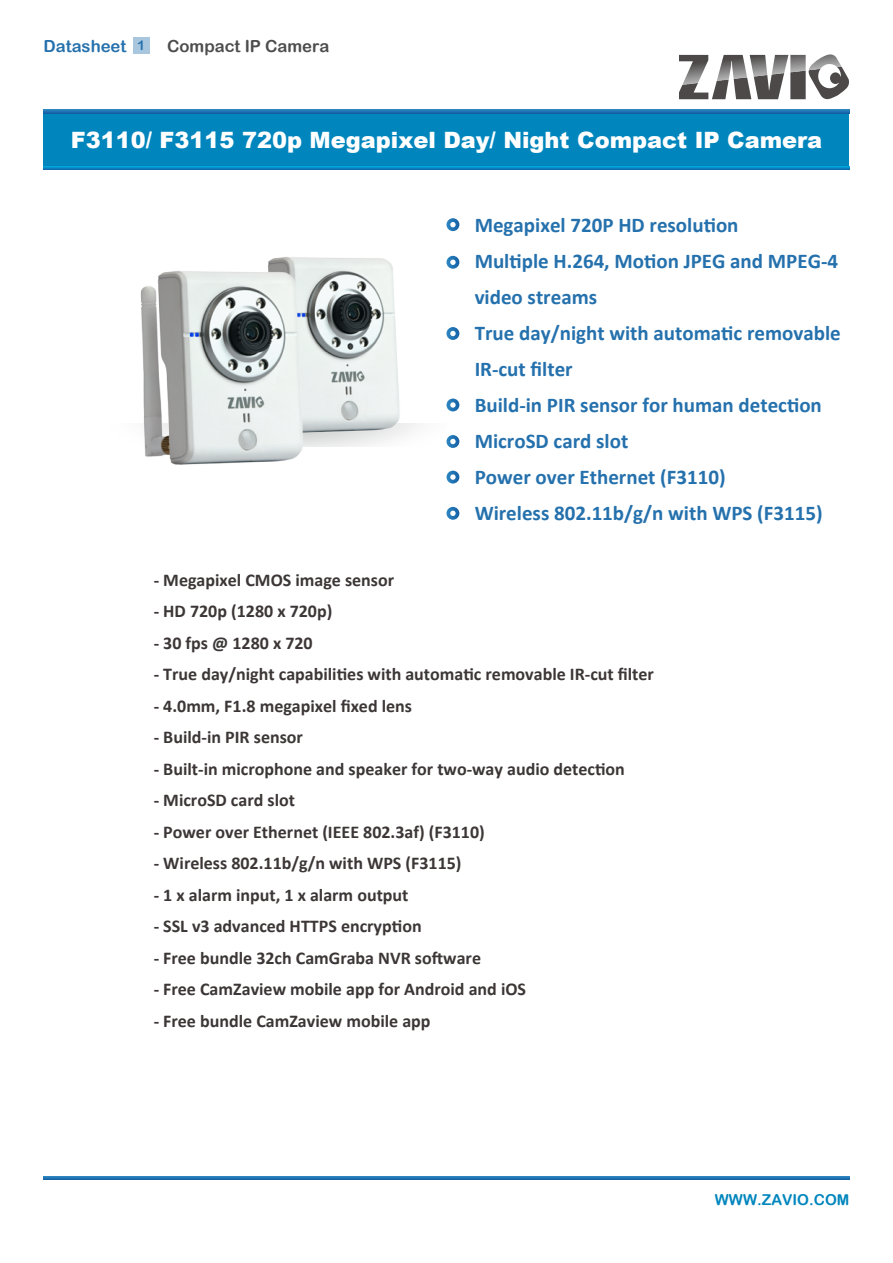
<style>
.page{position:relative;width:893px;height:1263px;background:#fff}
.page>*{position:absolute;margin:0;border:0;box-sizing:border-box;transform-origin:0 0}
.t1{font:900 22.5px "Arial";color:#fff}
.t2{font:700 21px/36px "Calibri";color:#2571ad}
.t3{font:700 18px "Calibri";color:#3c3736}
.t4{font:16.65px "Arial Rounded MT Bold";color:#4d4d4d}
.t5{font:16.65px "Arial Rounded MT Bold";color:#2571ad}
.t6{font:15px "Arial Rounded MT Bold";color:#0086bd}
.s1{font-size:13.5px}
</style>
<div class="page">
<div style="left:44px;top:112px;width:805px;height:58px;background:#0086bd"></div>
<hr style="left:44px;top:110px;width:805px;height:3px;background:#2072b2">
<svg style="left:44px;top:166px;width:805px;height:4px"></svg>
<svg style="left:679px;top:54px;width:170px;height:46px"></svg>
<hr style="left:44px;top:1176px;width:805px;height:3px;background:#257ab8">
<svg style="left:446px;top:218px;width:13px;height:13px"></svg>
<svg style="left:446px;top:256px;width:13px;height:13px"></svg>
<svg style="left:446px;top:327px;width:13px;height:13px"></svg>
<svg style="left:446px;top:398px;width:13px;height:13px"></svg>
<svg style="left:446px;top:435px;width:13px;height:13px"></svg>
<svg style="left:446px;top:471px;width:13px;height:12px"></svg>
<svg style="left:446px;top:507px;width:13px;height:13px"></svg>
<div style="left:133px;top:37px;width:16px;height:17px;background:#a8c6de"></div>
<img style="left:324px;top:257px;width:94px;height:190px">
<img style="left:140px;top:257px;width:184px;height:208px">
<p class="t5" style="left:44px;top:36px;width:103px">Datasheet <span class="s1">1</span></p>
<p class="t4" style="left:167px;top:37px;width:164px">Compact IP Camera</p>
<p class="t1" style="left:71px;top:124px;width:753px">F3110/ F3115 720p Megapixel Day/ Night Compact IP Camera</p>
<p class="t2" style="left:475px;top:206px;width:368px">Megapixel 720P HD resolution<br>Multiple H.264, Motion JPEG and MPEG-4 video streams<br>True day/night with automatic removable<br>IR-cut filter<br>Build-in PIR sensor for human detection<br>MicroSD card slot<br>Power over Ethernet (F3110)<br>Wireless 802.11b/g/n with WPS (F3115)</p>
<p class="t3" style="left:154px;top:568px;width:242px">- Megapixel CMOS image sensor</p>
<p class="t3" style="left:154px;top:600px;width:180px">- HD 720p (1280 x 720p)</p>
<p class="t3" style="left:154px;top:631px;width:161px">- 30 fps @ 1280 x 720</p>
<p class="t3" style="left:154px;top:663px;width:502px">- True day/night capabilities with automatic removable IR-cut filter</p>
<p class="t3" style="left:154px;top:694px;width:260px">- 4.0mm, F1.8 megapixel fixed lens</p>
<p class="t3" style="left:154px;top:726px;width:151px">- Build-in PIR sensor</p>
<p class="t3" style="left:154px;top:757px;width:473px">- Built-in microphone and speaker for two-way audio detection</p>
<p class="t3" style="left:154px;top:789px;width:143px">- MicroSD card slot</p>
<p class="t3" style="left:154px;top:820px;width:333px">- Power over Ethernet (IEEE 802.3af) (F3110)</p>
<p class="t3" style="left:154px;top:852px;width:309px">- Wireless 802.11b/g/n with WPS (F3115)</p>
<p class="t3" style="left:154px;top:883px;width:256px">- 1 x alarm input, 1 x alarm output</p>
<p class="t3" style="left:154px;top:915px;width:269px">- SSL v3 advanced HTTPS encryption</p>
<p class="t3" style="left:154px;top:946px;width:329px">- Free bundle 32ch CamGraba NVR software</p>
<p class="t3" style="left:154px;top:978px;width:374px">- Free CamZaview mobile app for Android and iOS</p>
<p class="t3" style="left:154px;top:1009px;width:278px">- Free bundle CamZaview mobile app</p>
<p class="t6" style="left:715px;top:1191px;width:136px">WWW.ZAVIO.COM</p>
</div>
